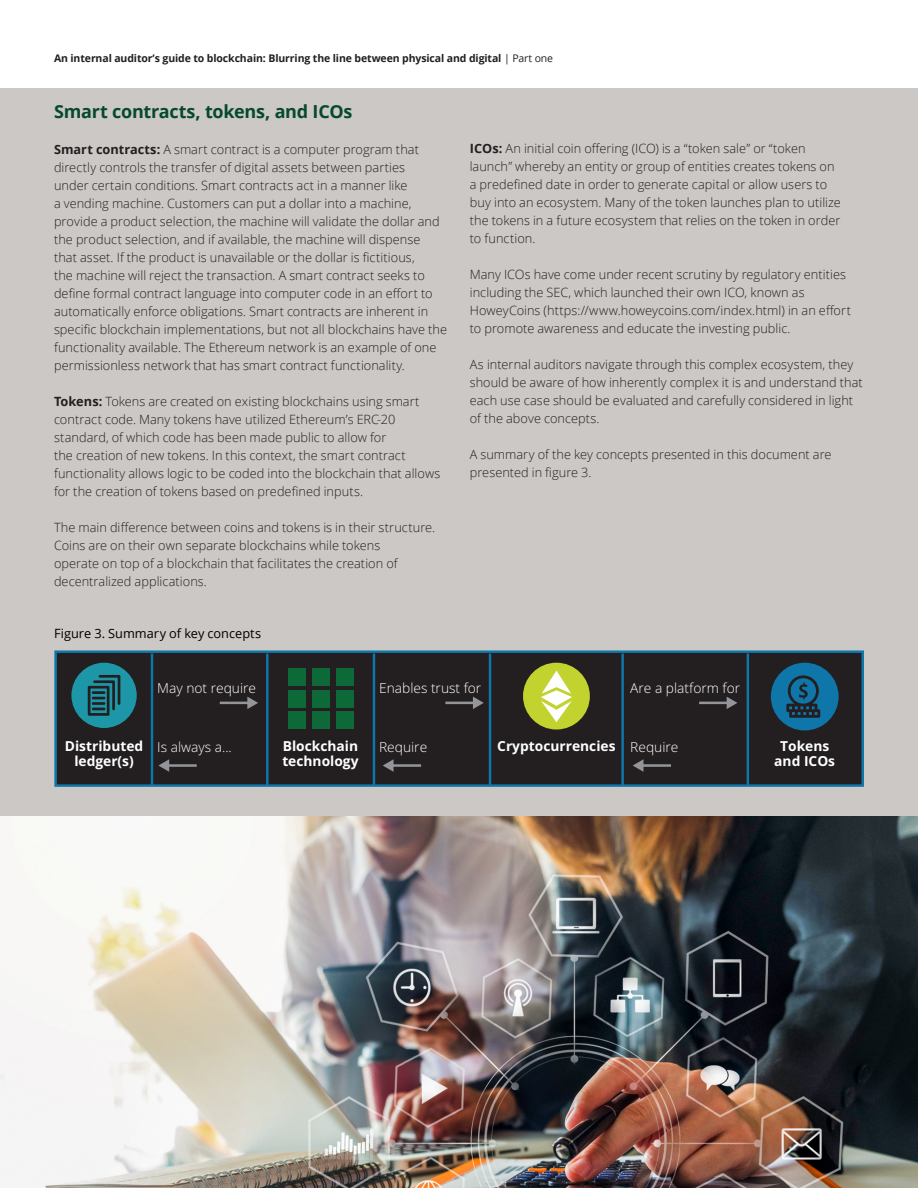
<style>
.page{position:relative;width:918px;height:1188px;background:#fff}
.page>*{position:absolute;margin:0;border:0;box-sizing:border-box;transform-origin:0 0}
.Body_copy__8_5_12pt{font:700 18px "Open Sans";letter-spacing:-.015em;color:#06492b}
.t1{font:300 13.8px "Open Sans";color:#fff}
.t2{font:700 13.8px/15px "Open Sans";color:#fff;text-align:center}
.Body_copy__8_5_12pt-2{font:300 12.75px/18px "Open Sans";letter-spacing:.005em;color:#231f20}
.Image_caption__8_5_1{font:12.75px "Open Sans";color:#000}
.t3{font:700 10.5px "Open Sans";letter-spacing:-.01em;color:#231f20}
.s1{font-weight:400}
.s2{font-weight:700}
</style>
<div class="page">
<div style="left:0;top:88px;width:918px;height:745px;background:#cbc8c6"></div>
<img style="left:0;top:817px;width:918px;height:371px">
<div style="left:56px;top:652px;width:807px;height:134px;background:#231f20"></div>
<div style="left:54px;top:650px;width:810px;height:137px;border:2px solid #0f76a9"></div>
<hr style="left:167px;top:764px;width:30px;height:3px;background:#939598">
<svg style="left:158px;top:759px;width:11px;height:13px"></svg>
<hr style="left:392px;top:764px;width:29px;height:3px;background:#939598">
<svg style="left:383px;top:759px;width:11px;height:13px"></svg>
<hr style="left:642px;top:764px;width:29px;height:3px;background:#939598">
<svg style="left:633px;top:759px;width:10px;height:13px"></svg>
<hr style="left:699px;top:702px;width:29px;height:2px;background:#939598">
<svg style="left:727px;top:697px;width:10px;height:12px"></svg>
<hr style="left:445px;top:702px;width:30px;height:2px;background:#939598">
<svg style="left:473px;top:697px;width:11px;height:12px"></svg>
<hr style="left:220px;top:702px;width:29px;height:2px;background:#939598">
<svg style="left:247px;top:697px;width:11px;height:12px"></svg>
<hr style="left:373px;top:654px;width:2px;height:132px;background:#0f76a9">
<hr style="left:621px;top:654px;width:3px;height:132px;background:#0f76a9">
<hr style="left:747px;top:654px;width:2px;height:132px;background:#0f76a9">
<hr style="left:266px;top:654px;width:3px;height:132px;background:#0f76a9">
<hr style="left:151px;top:654px;width:2px;height:132px;background:#0f76a9">
<svg style="left:771px;top:663px;width:68px;height:67px"></svg>
<svg style="left:71px;top:663px;width:66px;height:65px"></svg>
<hr style="left:489px;top:654px;width:2px;height:132px;background:#0f76a9">
<div style="left:523px;top:663px;width:67px;height:67px;background:#c2d22e;border-radius:50%"></div>
<svg style="left:541px;top:671px;width:31px;height:51px"></svg>
<div style="left:288px;top:711px;width:17px;height:18px;background:#0d6a38"></div>
<div style="left:312px;top:711px;width:18px;height:18px;background:#0d6a38"></div>
<div style="left:336px;top:711px;width:18px;height:18px;background:#0d6a38"></div>
<div style="left:288px;top:690px;width:17px;height:17px;background:#0d6a38"></div>
<div style="left:312px;top:690px;width:18px;height:17px;background:#0d6a38"></div>
<div style="left:336px;top:690px;width:18px;height:17px;background:#0d6a38"></div>
<div style="left:288px;top:669px;width:17px;height:17px;background:#0d6a38"></div>
<div style="left:312px;top:669px;width:18px;height:17px;background:#0d6a38"></div>
<div style="left:336px;top:669px;width:18px;height:17px;background:#0d6a38"></div>
<p class="t3" style="left:54px;top:51px;width:501px">An internal auditor’s guide to blockchain: Blurring the line between physical and digital <span class="s1">| Part one</span></p>
<p class="Body_copy__8_5_12pt" style="left:54px;top:99px;width:300px">Smart contracts, tokens, and ICOs</p>
<p class="Body_copy__8_5_12pt-2" style="left:54px;top:140px;width:395px"><span class="s2">Smart contracts:</span> A smart contract is a computer program that directly controls the transfer of digital assets between parties<br>under certain conditions. Smart contracts act in a manner like<br>a vending machine. Customers can put a dollar into a machine, provide a product selection, the machine will validate the dollar and the product selection, and if available, the machine will dispense<br>that asset. If the product is unavailable or the dollar is fictitious,<br>the machine will reject the transaction. A smart contract seeks to define formal contract language into computer code in an effort to automatically enforce obligations. Smart contracts are inherent in specific blockchain implementations, but not all blockchains have the functionality available. The Ethereum network is an example of one permissionless network that has smart contract functionality.</p>
<p class="Body_copy__8_5_12pt-2" style="left:54px;top:392px;width:388px"><span class="s2">Tokens:</span> Tokens are created on existing blockchains using smart contract code. Many tokens have utilized Ethereum’s ERC-20 standard, of which code has been made public to allow for<br>the creation of new tokens. In this context, the smart contract functionality allows logic to be coded into the blockchain that allows for the creation of tokens based on predefined inputs.</p>
<p class="Body_copy__8_5_12pt-2" style="left:54px;top:518px;width:383px">The main difference between coins and tokens is in their structure.<br>Coins are on their own separate blockchains while tokens<br>operate on top of a blockchain that facilitates the creation of decentralized applications.</p>
<p class="Body_copy__8_5_12pt-2" style="left:470px;top:139px;width:373px"><span class="s2">ICOs:</span> An initial coin offering (ICO) is a “token sale” or “token launch” whereby an entity or group of entities creates tokens on a predefined date in order to generate capital or allow users to buy into an ecosystem. Many of the token launches plan to utilize the tokens in a future ecosystem that relies on the token in order to function.</p>
<p class="Body_copy__8_5_12pt-2" style="left:470px;top:265px;width:383px">Many ICOs have come under recent scrutiny by regulatory entities including the SEC, which launched their own ICO, known as HoweyCoins (https://www.howeycoins.com/index.html) in an effort to promote awareness and educate the investing public.</p>
<p class="Body_copy__8_5_12pt-2" style="left:470px;top:355px;width:394px">As internal auditors navigate through this complex ecosystem, they should be aware of how inherently complex it is and understand that each use case should be evaluated and carefully considered in light of the above concepts.</p>
<p class="Body_copy__8_5_12pt-2" style="left:470px;top:445px;width:363px">A summary of the key concepts presented in this document are presented in figure 3.</p>
<p class="Image_caption__8_5_1" style="left:54px;top:624px;width:209px">Figure 3. Summary of key concepts</p>
<p class="t1" style="left:157px;top:679px;width:100px">May not require</p>
<p class="t1" style="left:379px;top:679px;width:104px">Enables trust for</p>
<p class="t1" style="left:630px;top:679px;width:111px">Are a platform for</p>
<p class="t2" style="left:65px;top:738px;width:80px">Distributed ledger(s)</p>
<p class="t2" style="left:283px;top:738px;width:77px">Blockchain</p>
<p class="t2" style="left:497px;top:738px;width:120px">Cryptocurrencies</p>
<p class="t2" style="left:282px;top:753px;width:78px">technology</p>
<p class="t1" style="left:157px;top:737px;width:76px">Is always a...</p>
<p class="t1" style="left:379px;top:737px;width:50px">Require</p>
<p class="t1" style="left:630px;top:737px;width:50px">Require</p>
<p class="t2" style="left:774px;top:738px;width:62px">Tokens and ICOs</p>
</div>
